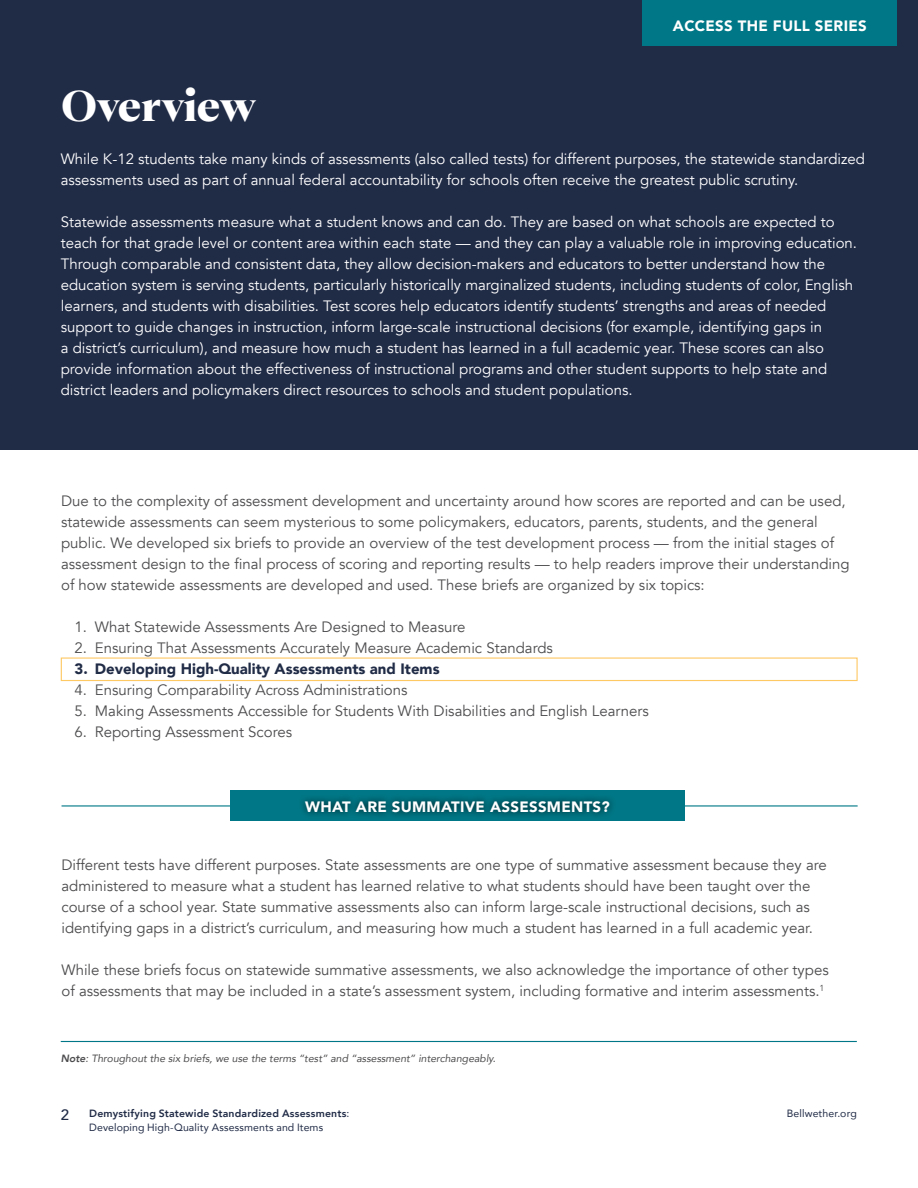
<style>
.page{position:relative;width:918px;height:1188px;background:#fff}
.page>*{position:absolute;margin:0;border:0;box-sizing:border-box;transform-origin:0 0}
.t1{font:800 45px "Teodor";color:#fff}
.t2{font:15px/21px "Avenir";color:#4c4c4e}
.t3{font:15px/21px "Avenir";color:#fff}
.t4{font:900 15px "Avenir";letter-spacing:.02em;color:#fff}
.t5{font:900 15px "Avenir";color:#202b46}
.t6{font:500 15px "Avenir";color:#202b46}
.t7{font:800 10.5px/13.5px "Avenir";letter-spacing:.015em;color:#202b46}
.t8{font:italic 10.5px "Avenir";color:#4c4c4e}
.t9{font:10.5px "Avenir";letter-spacing:.01em;color:#202b46}
.s1{font-weight:800}
.s2{font-weight:400}
</style>
<div class="page">
<hr style="left:62px;top:805px;width:796px;height:2px;background:#007786">
<div style="left:0;top:0;width:918px;height:449px;background:#202b46"></div>
<div style="left:230px;top:791px;width:455px;height:30px;background:#007786"></div>
<hr style="left:61px;top:1041px;width:796px;height:1px;background:#007786">
<div style="left:298px;top:794px;width:319px;height:26px;background:#000;opacity:.75"></div>
<div style="left:643px;top:0;width:254px;height:45px;background:#007786"></div>
<div style="left:61px;top:658px;width:797px;height:23px;border:1px solid #fec863"></div>
<h1 class="t1" style="left:61px;top:72px;width:196px">Overview</h1>
<p class="t4" style="left:673px;top:13px;width:195px">ACCESS THE FULL SERIES</p>
<p class="t3" style="left:61px;top:148px;width:806px">While K-12 students take many kinds of assessments (also called tests) for different purposes, the statewide standardized assessments used as part of annual federal accountability for schools often receive the greatest public scrutiny.</p>
<p class="t3" style="left:61px;top:211px;width:798px">Statewide assessments measure what a student knows and can do. They are based on what schools are expected to teach for that grade level or content area within each state — and they can play a valuable role in improving education.<br>Through comparable and consistent data, they allow decision-makers and educators to better understand how the education system is serving students, particularly historically marginalized students, including students of color, English learners, and students with disabilities. Test scores help educators identify students’ strengths and areas of needed support to guide changes in instruction, inform large-scale instructional decisions (for example, identifying gaps in<br>a district’s curriculum), and measure how much a student has learned in a full academic year. These scores can also provide information about the effectiveness of instructional programs and other student supports to help state and district leaders and policymakers direct resources to schools and student populations.</p>
<p class="t2" style="left:61px;top:490px;width:790px">Due to the complexity of assessment development and uncertainty around how scores are reported and can be used, statewide assessments can seem mysterious to some policymakers, educators, parents, students, and the general public. We developed six briefs to provide an overview of the test development process — from the initial stages of assessment design to the final process of scoring and reporting results — to help readers improve their understanding of how statewide assessments are developed and used. These briefs are organized by six topics:</p>
<p class="t2" style="left:75px;top:616px;width:392px">1. What Statewide Assessments Are Designed to Measure</p>
<p class="t2" style="left:75px;top:637px;width:480px">2. Ensuring That Assessments Accurately Measure Academic Standards</p>
<p class="t5" style="left:75px;top:656px;width:366px">3. Developing High-Quality Assessments and Items</p>
<p class="t2" style="left:75px;top:679px;width:334px">4. Ensuring Comparability Across Administrations</p>
<p class="t2" style="left:75px;top:700px;width:576px">5. Making Assessments Accessible for Students With Disabilities and English Learners</p>
<p class="t2" style="left:75px;top:721px;width:219px">6. Reporting Assessment Scores</p>
<p class="t4" style="left:305px;top:794px;width:306px">WHAT ARE SUMMATIVE ASSESSMENTS?</p>
<p class="t2" style="left:62px;top:854px;width:767px">Different tests have different purposes. State assessments are one type of summative assessment because they are administered to measure what a student has learned relative to what students should have been taught over the course of a school year. State summative assessments also can inform large-scale instructional decisions, such as identifying gaps in a district’s curriculum, and measuring how much a student has learned in a full academic year.</p>
<p class="t2" style="left:62px;top:959px;width:769px">While these briefs focus on statewide summative assessments, we also acknowledge the importance of other types of assessments that may be included in a state’s assessment system, including formative and interim assessments.<sup>1</sup></p>
<p class="t8" style="left:61px;top:1051px;width:437px"><span class="s1">Note</span>: Throughout the six briefs, we use the terms “test” and “assessment” interchangeably.</p>
<p class="t6" style="left:61px;top:1102px;width:10px">2</p>
<p class="t7" style="left:89px;top:1107px;width:262px">Demystifying Statewide Standardized Assessments<span class="s2">:<br>Developing High-Quality Assessments and Items</span></p>
<p class="t9" style="left:787px;top:1105px;width:71px">Bellwether.org</p>
</div>
